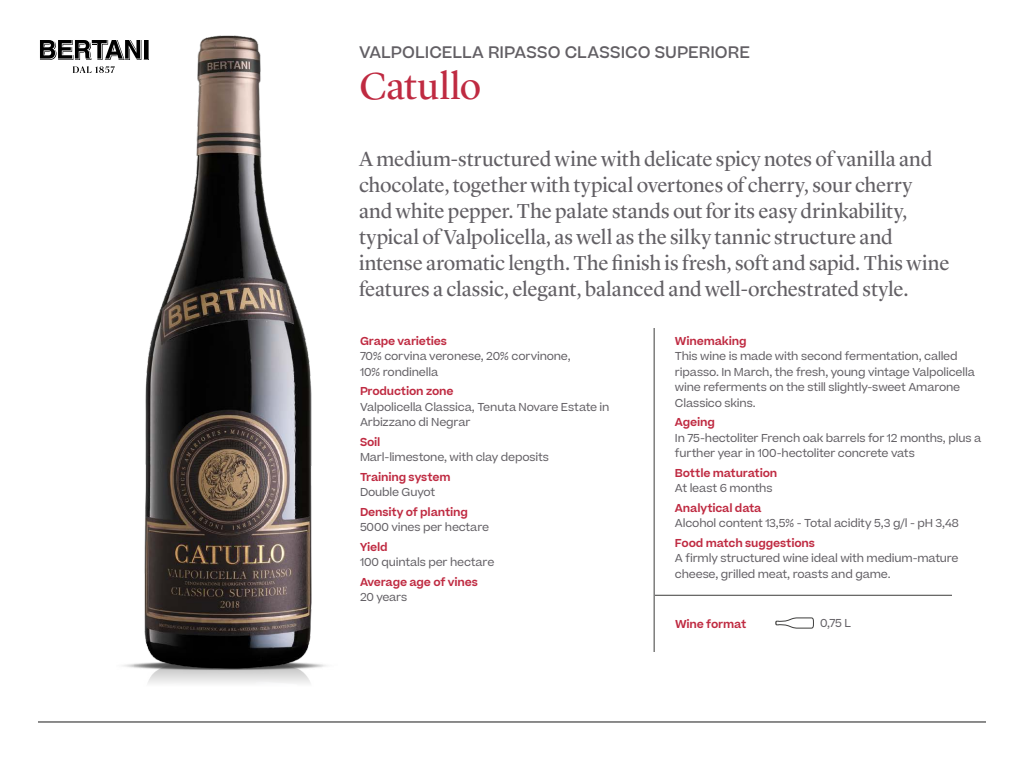
<style>
.page{position:relative;width:1024px;height:768px;background:#fff}
.page>*{position:absolute;margin:0;border:0;box-sizing:border-box;transform-origin:0 0}
.t1{font:39px "Lyon Display";letter-spacing:-.005em;color:#bf2a41}
.t2{font:21px/26px "Lyon Display";letter-spacing:-.005em;color:#625f64}
.t3{font:500 16px "Beatrice";color:#625f64}
.t4{font:11px/15.5px "Beatrice";letter-spacing:-.015em;color:#625f64}
.t5{font:600 11px "Beatrice";letter-spacing:-.015em;color:#bf2a41}
</style>
<div class="page">
<svg style="left:73px;top:66px;width:42px;height:7px"></svg>
<svg style="left:40px;top:40px;width:94px;height:20px"></svg>
<hr style="left:654px;top:328px;width:1px;height:324px;background:#3c3c3b">
<svg style="left:775px;top:617px;width:39px;height:12px"></svg>
<hr style="left:655px;top:595px;width:297px;height:1px;background:#3c3c3b">
<img style="left:134px;top:35px;width:188px;height:643px">
<hr style="left:38px;top:722px;width:948px;height:1px;background:#1a1a1a">
<h3 class="t3" style="left:359px;top:42px;width:393px">VALPOLICELLA RIPASSO CLASSICO SUPERIORE</h3>
<h1 class="t1" style="left:359px;top:57px;width:124px">Catullo</h1>
<p class="t2" style="left:359px;top:144px;width:592px">A medium-structured wine with delicate spicy notes of vanilla and chocolate, together with typical overtones of cherry, sour cherry and white pepper. The palate stands out for its easy drinkability, typical of Valpolicella, as well as the silky tannic structure and intense aromatic length. The nish is fresh, soft and sapid. This wine features a classic, elegant, balanced and well-orchestrated style.</p>
<p class="t5" style="left:360px;top:333px;width:89px">Grape varieties</p>
<p class="t4" style="left:360px;top:348px;width:212px">70% corvina veronese, 20% corvinone,<br>10% rondinella</p>
<p class="t5" style="left:360px;top:384px;width:95px">Production zone</p>
<p class="t4" style="left:360px;top:399px;width:251px">Valpolicella Classica, Tenuta Novare Estate in<br>Arbizzano di Negrar</p>
<p class="t5" style="left:360px;top:434px;width:22px">Soil</p>
<p class="t4" style="left:360px;top:449px;width:191px">Marl-limestone, with clay deposits</p>
<p class="t5" style="left:360px;top:469px;width:92px">Training system</p>
<p class="t4" style="left:360px;top:484px;width:77px">Double Guyot</p>
<p class="t5" style="left:360px;top:504px;width:110px">Density of planting</p>
<p class="t4" style="left:360px;top:519px;width:131px">5000 vines per hectare</p>
<p class="t5" style="left:360px;top:539px;width:29px">Yield</p>
<p class="t4" style="left:360px;top:554px;width:136px">100 quintals per hectare</p>
<p class="t5" style="left:360px;top:574px;width:119px">Average age of vines</p>
<p class="t4" style="left:360px;top:589px;width:49px">20 years</p>
<p class="t5" style="left:675px;top:333px;width:73px">Winemaking</p>
<p class="t4" style="left:675px;top:348px;width:301px">This wine is made with second fermentation, called ripasso. In March, the fresh, young vintage Valpolicella wine referments on the still slightly-sweet Amarone Classico skins.</p>
<p class="t5" style="left:675px;top:415px;width:41px">Ageing</p>
<p class="t4" style="left:675px;top:430px;width:308px">In 75-hectoliter French oak barrels for 12 months, plus a further year in 100-hectoliter concrete vats</p>
<p class="t5" style="left:675px;top:465px;width:104px">Bottle maturation</p>
<p class="t4" style="left:675px;top:480px;width:99px">At least 6 months</p>
<p class="t5" style="left:675px;top:500px;width:88px">Analytical data</p>
<p class="t4" style="left:675px;top:515px;width:285px">Alcohol content 13,5% - Total acidity 5,3 g/l - pH 3,48</p>
<p class="t5" style="left:675px;top:535px;width:142px">Food match suggestions</p>
<p class="t4" style="left:675px;top:550px;width:285px">A firmly structured wine ideal with medium-mature cheese, grilled meat, roasts and game.</p>
<p class="t5" style="left:675px;top:617px;width:73px">Wine format</p>
<p class="t4" style="left:820px;top:615px;width:33px">0,75 L</p>
</div>
